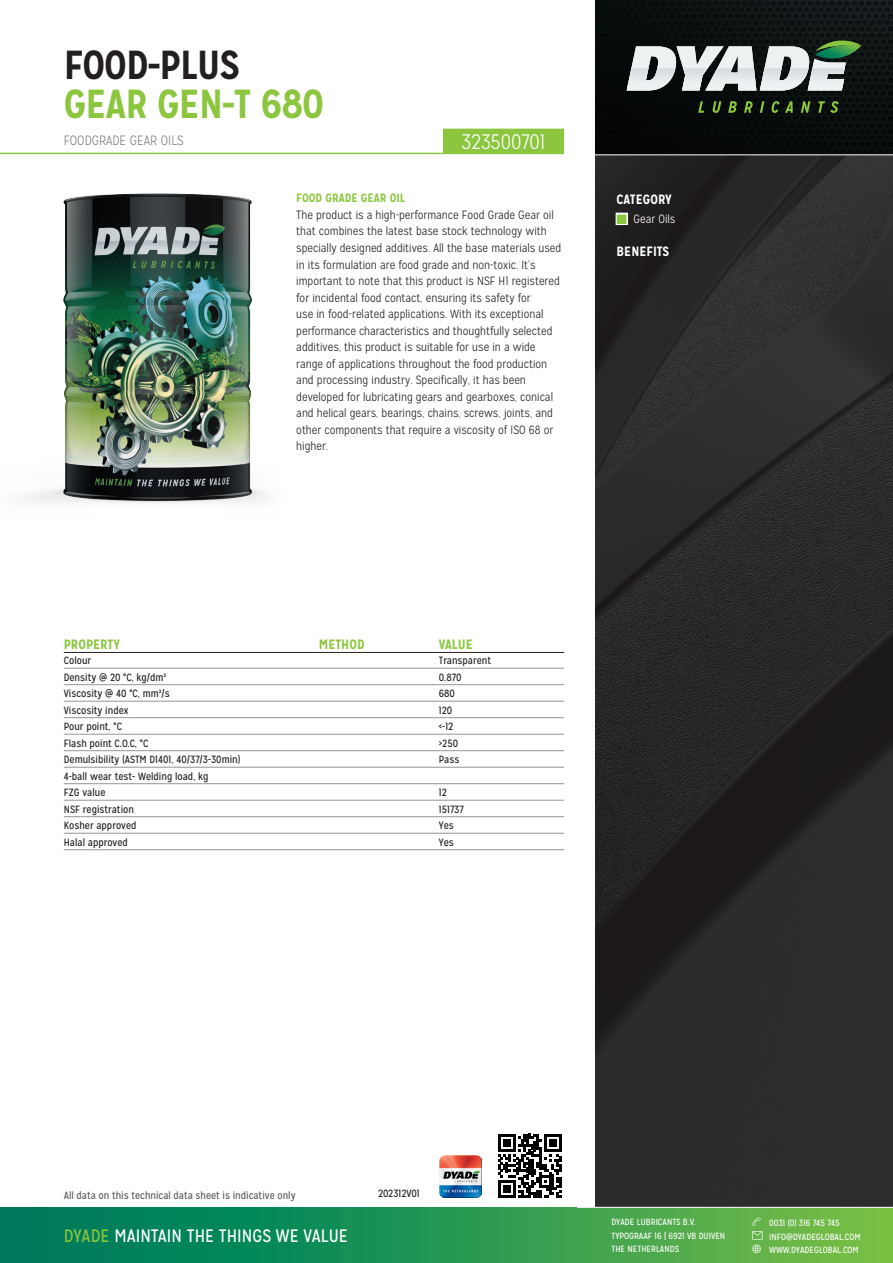
<style>
.page{position:relative;width:893px;height:1263px;background:#fff}
.page>*{position:absolute;margin:0;border:0;box-sizing:border-box;transform-origin:0 0}
.t1{font:700 40.5px "Mission Gothic";letter-spacing:-.02em;color:#8bc63e}
.t2{font:700 40.5px "Mission Gothic";letter-spacing:-.02em;color:#231f20}
.t3{font:300 21px "Mission Gothic";color:#fff}
.t4{font:18px "Mission Gothic";color:#fff}
.t5{font:700 13.5px "Mission Gothic";color:#8bc63e}
.t6{font:300 13.5px "Mission Gothic";color:#808285}
.t7{font:700 13.5px "Mission Gothic";color:#fff}
.t8{font:300 12px/16.5px "Mission Gothic";color:#231f20}
.t9{font:700 12px "Mission Gothic";color:#8bc63e}
.t10{font:300 12px "Mission Gothic";color:#fff}
.t11{font:10.5px/16.5px "Mission Gothic";color:#231f20}
.t12{font:10.5px "Mission Gothic";color:#5a5a5d}
.t13{font:9px/13.5px "Mission Gothic";color:#fff}
.s1{font-family:"European Pi Three";font-weight:400;font-size:10.5px}
.s2{color:#8bc63e}
</style>
<div class="page">
<svg style="left:595px;top:155px;width:298px;height:1052px;fill:#2e2b2c"></svg>
<img style="left:595px;top:0;width:298px;height:154px">
<svg style="left:627px;top:40px;width:234px;height:50px"></svg>
<svg style="left:698px;top:101px;width:6px;height:12px"></svg>
<svg style="left:713px;top:101px;width:8px;height:12px"></svg>
<svg style="left:728px;top:101px;width:9px;height:12px"></svg>
<svg style="left:744px;top:101px;width:9px;height:12px"></svg>
<svg style="left:760px;top:101px;width:4px;height:12px"></svg>
<svg style="left:772px;top:101px;width:21px;height:12px"></svg>
<svg style="left:801px;top:101px;width:9px;height:12px"></svg>
<svg style="left:818px;top:101px;width:21px;height:12px"></svg>
<div style="left:0;top:1208px;width:893px;height:55px;background:linear-gradient(to right,#00745e,#73bd46)"></div>
<svg style="left:752px;top:1217px;width:10px;height:36px"></svg>
<img style="left:440px;top:1155px;width:42px;height:42px">
<svg style="left:498px;top:1134px;width:64px;height:64px"></svg>
<div style="left:446px;top:129px;width:118px;height:25px;background:#8bc63e"></div>
<img style="left:0;top:128px;width:446px;height:376px">
<hr style="left:64px;top:652px;width:500px;height:1px;background:#231f20">
<hr style="left:64px;top:668px;width:500px;height:1px;background:#939598">
<hr style="left:64px;top:684px;width:500px;height:1px;background:#939598">
<hr style="left:64px;top:701px;width:500px;height:1px;background:#939598">
<hr style="left:64px;top:717px;width:500px;height:1px;background:#939598">
<hr style="left:64px;top:734px;width:500px;height:1px;background:#939598">
<hr style="left:64px;top:750px;width:500px;height:1px;background:#939598">
<hr style="left:64px;top:767px;width:500px;height:1px;background:#939598">
<hr style="left:64px;top:783px;width:500px;height:1px;background:#939598">
<hr style="left:64px;top:800px;width:500px;height:1px;background:#939598">
<hr style="left:64px;top:816px;width:500px;height:1px;background:#939598">
<hr style="left:64px;top:833px;width:500px;height:1px;background:#939598">
<hr style="left:64px;top:849px;width:500px;height:1px;background:#939598">
<h1 class="t2" style="left:64px;top:40px;width:178px">FOOD-PLUS</h1>
<h1 class="t1" style="left:64px;top:79px;width:262px">GEAR GEN-T 680</h1>
<p class="t6" style="left:64px;top:132px;width:122px">FOODGRADE GEAR OILS</p>
<h2 class="t3" style="left:461px;top:130px;width:86px">323500701</h2>
<p class="t9" style="left:296px;top:191px;width:110px">FOOD GRADE GEAR OIL</p>
<p class="t8" style="left:296px;top:207px;width:267px">The product is a high-performance Food Grade Gear oil that combines the latest base stock technology with specially designed additives. All the base materials used in its formulation are food grade and non-toxic. It’s important to note that this product is NSF H1 registered for incidental food contact, ensuring its safety for<br>use in food-related applications. With its exceptional performance characteristics and thoughtfully selected additives, this product is suitable for use in a wide range of applications throughout the food production and processing industry. Specifically, it has been developed for lubricating gears and gearboxes, conical and helical gears, bearings, chains, screws, joints, and other components that require a viscosity of ISO 68 or higher.</p>
<p class="t7" style="left:617px;top:190px;width:57px">CATEGORY</p>
<p class="t10" style="left:617px;top:212px;width:60px"><span class="s1">N</span> Gear Oils</p>
<p class="t7" style="left:617px;top:243px;width:54px">BENEFITS</p>
<p class="t5" style="left:64px;top:636px;width:58px">PROPERTY</p>
<p class="t5" style="left:319px;top:636px;width:47px">METHOD</p>
<p class="t5" style="left:439px;top:636px;width:36px">VALUE</p>
<p class="t11" style="left:64px;top:652px;width:29px">Colour</p>
<p class="t11" style="left:439px;top:652px;width:54px">Transparent</p>
<p class="t11" style="left:64px;top:669px;width:104px">Density @ 20 °C, kg/dm³</p>
<p class="t11" style="left:439px;top:669px;width:24px">0.870</p>
<p class="t11" style="left:64px;top:685px;width:108px">Viscosity @ 40 °C, mm²/s</p>
<p class="t11" style="left:439px;top:685px;width:18px">680</p>
<p class="t11" style="left:64px;top:702px;width:66px">Viscosity index</p>
<p class="t11" style="left:439px;top:702px;width:15px">120</p>
<p class="t11" style="left:64px;top:718px;width:60px">Pour point, °C</p>
<p class="t11" style="left:439px;top:718px;width:16px">&lt;-12</p>
<p class="t11" style="left:64px;top:735px;width:86px">Flash point C.O.C, °C</p>
<p class="t11" style="left:439px;top:735px;width:21px">&gt;250</p>
<p class="t11" style="left:64px;top:751px;width:178px">Demulsibility (ASTM D1401, 40/37/3-30min)</p>
<p class="t11" style="left:439px;top:751px;width:22px">Pass</p>
<p class="t11" style="left:64px;top:768px;width:146px">4-ball wear test- Welding load, kg<br>FZG value</p>
<p class="t11" style="left:439px;top:784px;width:9px">12</p>
<p class="t11" style="left:64px;top:801px;width:72px">NSF registration</p>
<p class="t11" style="left:439px;top:801px;width:26px">151737</p>
<p class="t11" style="left:64px;top:817px;width:74px">Kosher approved</p>
<p class="t11" style="left:439px;top:817px;width:16px">Yes</p>
<p class="t11" style="left:64px;top:834px;width:66px">Halal approved</p>
<p class="t11" style="left:439px;top:834px;width:16px">Yes</p>
<p class="t12" style="left:64px;top:1189px;width:233px">All data on this technical data sheet is indicative only</p>
<p class="t11" style="left:378px;top:1185px;width:43px">202312V01</p>
<h3 class="t4" style="left:64px;top:1225px;width:286px"><span class="s2">DYADE</span> MAINTAIN THE THINGS WE VALUE</h3>
<p class="t13" style="left:611px;top:1215px;width:115px">DYADE LUBRICANTS B.V.<br>TYPOGRAAF 16 | 6921 VB DUIVEN<br>THE NETHERLANDS</p>
<p class="t13" style="left:769px;top:1216px;width:93px">0031 (0) 316 745 745<br>INFO@DYADEGLOBAL.COM<br>WWW.DYADEGLOBAL.COM</p>
</div>
